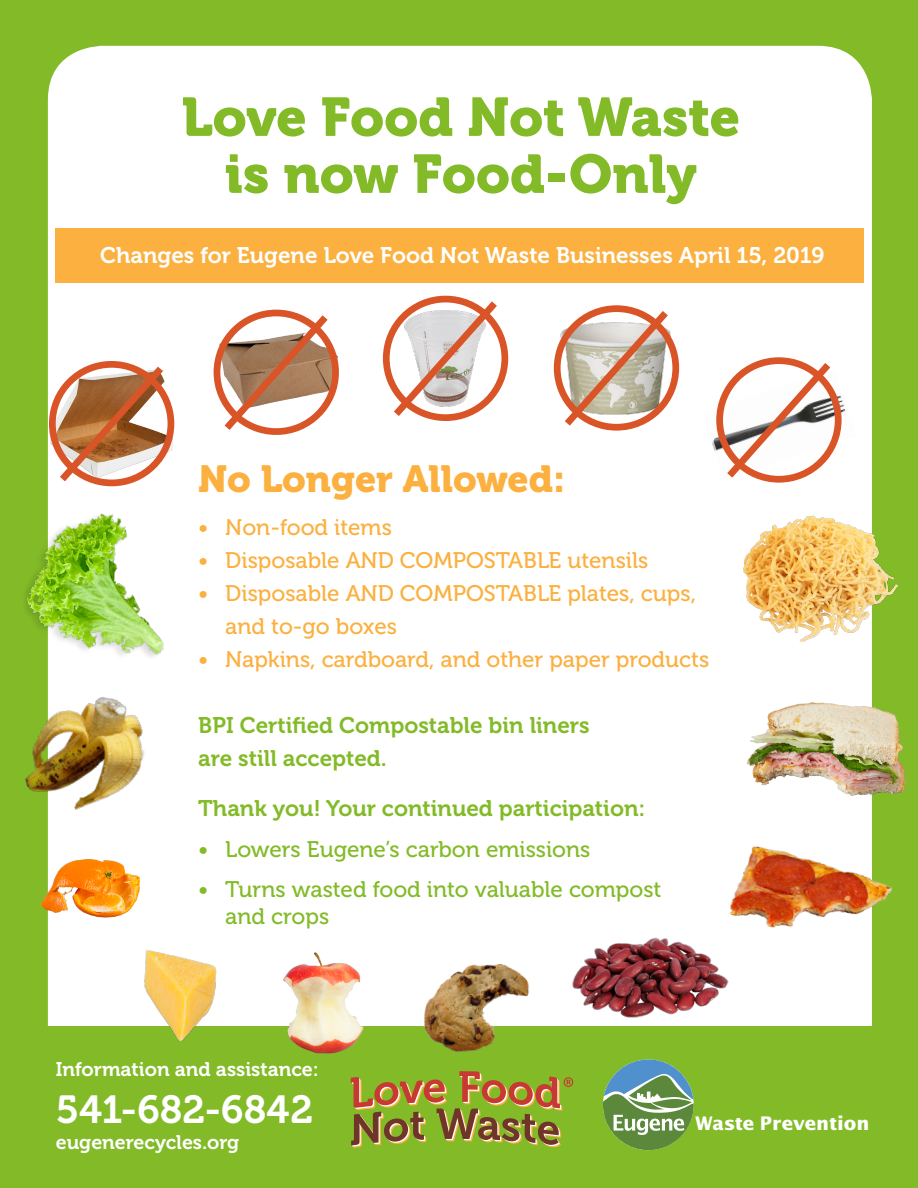
<style>
.page{position:relative;width:918px;height:1188px;background:#82bb27}
.page>*{position:absolute;margin:0;border:0;box-sizing:border-box;transform-origin:0 0}
.t1{font:54px/57px "Museo 900";color:#82bb27;text-align:center}
.Head{font:39px "Museo 700";color:#fff}
.t2{font:37.5px "Museo 900";color:#fbb03f}
.t3{font:22.5px/33px "Museo 500";color:#fbb03f}
.t4{font:22.5px/33px "Museo 700";color:#82bb27}
.t5{font:22.5px/27px "Museo 500";color:#82bb27}
.t6{font:22.5px "Museo 700";color:#fff}
.Head-2{font:19.65px "Museo 700";color:#fff}
._1{font:19.65px "Museo 700";color:#fff}
.t7{font:700 18.75px "Lucida San";letter-spacing:-.01em;color:#fff}
</style>
<div class="page">
<div style="left:48px;top:46px;width:824px;height:980px;background:#fff"></div>
<svg style="left:603px;top:1059px;width:91px;height:91px"></svg>
<img style="left:266px;top:947px;width:123px;height:107px">
<img style="left:123px;top:946px;width:100px;height:96px">
<img style="left:24px;top:685px;width:138px;height:142px">
<img style="left:40px;top:830px;width:110px;height:112px">
<img style="left:724px;top:833px;width:169px;height:111px">
<img style="left:745px;top:669px;width:161px;height:164px">
<img style="left:570px;top:936px;width:159px;height:84px">
<img style="left:419px;top:957px;width:116px;height:96px">
<img style="left:25px;top:511px;width:144px;height:149px">
<img style="left:743px;top:514px;width:154px;height:128px">
<div style="left:56px;top:229px;width:808px;height:54px;background:#fbb03f"></div>
<svg style="left:351px;top:1071px;width:222px;height:77px"></svg>
<img style="left:48px;top:354px;width:127px;height:127px">
<svg style="left:53px;top:359px;width:117px;height:130px;background:#cf9d80"></svg>
<img style="left:217px;top:301px;width:123px;height:122px">
<svg style="left:218px;top:308px;width:117px;height:129px;background:#d3aa95"></svg>
<svg style="left:387px;top:294px;width:117px;height:129px;background:#e7cac0"></svg>
<svg style="left:558px;top:304px;width:117px;height:129px;background:#d8bba9"></svg>
<img style="left:702px;top:370px;width:154px;height:109px">
<svg style="left:720px;top:356px;width:117px;height:129px;background:#e8cdc3"></svg>
<p class="t1" style="left:182px;top:89px;width:560px">Love Food Not Waste is now Food-Only</p>
<p class="t6" style="left:100px;top:243px;width:726px">Changes for Eugene Love Food Not Waste Businesses April 15, 2019</p>
<p class="t2" style="left:198px;top:457px;width:368px">No Longer Allowed:</p>
<p class="t3" style="left:198px;top:511px;width:195px">• Non-food items</p>
<p class="t3" style="left:198px;top:544px;width:452px">• Disposable AND COMPOSTABLE utensils</p>
<p class="t3" style="left:225px;top:577px;width:472px;text-indent:-27px">• Disposable AND COMPOSTABLE plates, cups, and to-go boxes</p>
<p class="t3" style="left:198px;top:643px;width:513px">• Napkins, cardboard, and other paper products</p>
<p class="t4" style="left:198px;top:709px;width:393px">BPI Certified Compostable bin liners are still accepted.</p>
<p class="t4" style="left:198px;top:792px;width:449px">Thank you! Your continued participation:</p>
<p class="t5" style="left:198px;top:836px;width:394px">• Lowers Eugene’s carbon emissions</p>
<p class="t5" style="left:225px;top:876px;width:438px;text-indent:-27px">• Turns wasted food into valuable compost and crops</p>
<p class="Head-2" style="left:56px;top:1058px;width:265px">Information and assistance:</p>
<p class="Head" style="left:56px;top:1087px;width:259px">541-682-6842</p>
<p class="_1" style="left:56px;top:1131px;width:185px">eugenerecycles.org</p>
<p class="t7" style="left:695px;top:1111px;width:176px">Waste Prevention</p>
</div>
